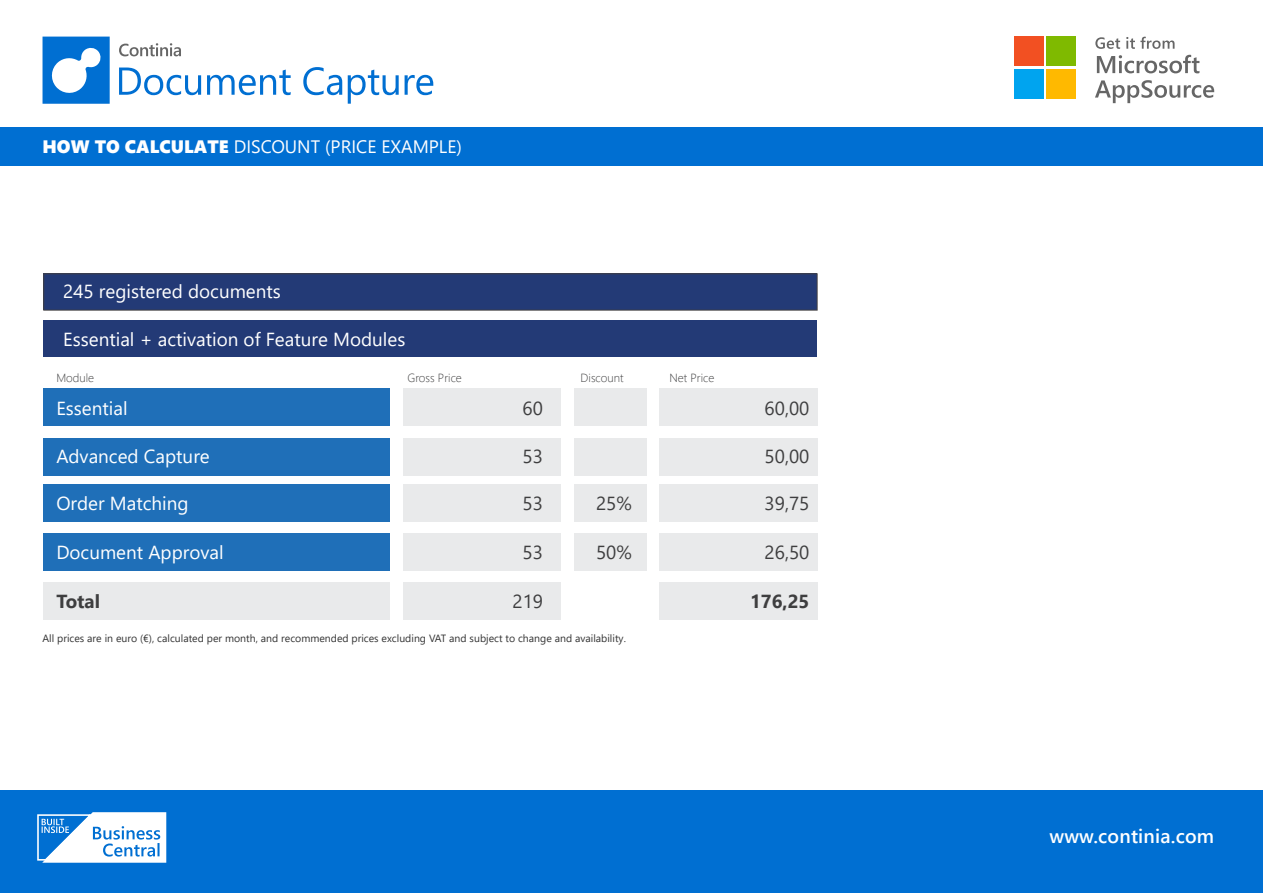
<style>
.page{position:relative;width:1263px;height:893px;background:#fff}
.page>*{position:absolute;margin:0;border:0;box-sizing:border-box;transform-origin:0 0}
.t1{font:600 19.5px "Segoe UI";letter-spacing:.01em;color:#fff}
.t2{font:18.9px "Segoe UI";color:#fff}
.t3{font:18.9px "Segoe UI";color:#3e3e3f}
.t4{font:700 18.9px "Segoe UI";color:#3e3e3f}
.t5{font:18px "Segoe UI";color:#fff}
.t6{font:300 11.85px "Segoe UI";color:#3e3e3f}
.t7{font:10.5px "Segoe UI";color:#333}
.s1{font-family:"Segoe UI Black"}
</style>
<div class="page">
<div style="left:0;top:128px;width:1263px;height:38px;background:#006fd2"></div>
<div style="left:0;top:791px;width:1263px;height:102px;background:#006fd2"></div>
<div style="left:44px;top:274px;width:773px;height:36px;background:#233a76"></div>
<div style="left:44px;top:274px;width:773px;height:36px;border:1px solid #413f41"></div>
<div style="left:44px;top:320px;width:773px;height:36px;background:#233a76"></div>
<div style="left:44px;top:389px;width:346px;height:37px;background:#1f6fb8"></div>
<div style="left:44px;top:438px;width:346px;height:38px;background:#1f6fb8"></div>
<div style="left:44px;top:484px;width:346px;height:38px;background:#1f6fb8"></div>
<div style="left:44px;top:533px;width:346px;height:38px;background:#1f6fb8"></div>
<div style="left:44px;top:582px;width:346px;height:38px;background:#e9eaeb"></div>
<div style="left:403px;top:389px;width:157px;height:37px;background:#e9eaeb"></div>
<div style="left:574px;top:389px;width:73px;height:37px;background:#e9eaeb"></div>
<div style="left:659px;top:389px;width:158px;height:37px;background:#e9eaeb"></div>
<div style="left:404px;top:438px;width:157px;height:38px;background:#e9eaeb"></div>
<div style="left:574px;top:438px;width:73px;height:38px;background:#e9eaeb"></div>
<div style="left:659px;top:438px;width:158px;height:38px;background:#e9eaeb"></div>
<div style="left:404px;top:484px;width:157px;height:38px;background:#e9eaeb"></div>
<div style="left:574px;top:484px;width:73px;height:38px;background:#e9eaeb"></div>
<div style="left:659px;top:484px;width:158px;height:38px;background:#e9eaeb"></div>
<div style="left:404px;top:533px;width:157px;height:38px;background:#e9eaeb"></div>
<div style="left:574px;top:533px;width:73px;height:38px;background:#e9eaeb"></div>
<div style="left:659px;top:533px;width:158px;height:38px;background:#e9eaeb"></div>
<div style="left:403px;top:582px;width:157px;height:38px;background:#e9eaeb"></div>
<div style="left:659px;top:582px;width:158px;height:38px;background:#e9eaeb"></div>
<svg style="left:43px;top:37px;width:67px;height:67px"></svg>
<svg style="left:119px;top:43px;width:62px;height:13px"></svg>
<svg style="left:119px;top:68px;width:82px;height:27px"></svg>
<svg style="left:207px;top:70px;width:84px;height:25px"></svg>
<svg style="left:303px;top:67px;width:39px;height:28px"></svg>
<svg style="left:348px;top:70px;width:51px;height:34px"></svg>
<svg style="left:405px;top:75px;width:28px;height:20px"></svg>
<div style="left:1047px;top:37px;width:29px;height:29px;background:#7fba00"></div>
<div style="left:1047px;top:69px;width:29px;height:29px;background:#ffb900"></div>
<div style="left:1014px;top:37px;width:29px;height:29px;background:#f25022"></div>
<div style="left:1014px;top:69px;width:29px;height:29px;background:#00a4ef"></div>
<svg style="left:1095px;top:37px;width:25px;height:12px"></svg>
<svg style="left:1126px;top:37px;width:48px;height:12px"></svg>
<svg style="left:1097px;top:55px;width:102px;height:18px"></svg>
<svg style="left:1095px;top:80px;width:119px;height:23px"></svg>
<svg style="left:37px;top:812px;width:129px;height:51px"></svg>
<p class="t5" style="left:43px;top:129px;width:421px"><span class="s1">HOW TO CALCULATE</span> DISCOUNT (PRICE EXAMPLE)</p>
<p class="t2" style="left:63px;top:273px;width:219px">245 registered documents</p>
<p class="t2" style="left:63px;top:321px;width:344px">Essential + activation of Feature Modules</p>
<p class="t6" style="left:56px;top:366px;width:39px">Module</p>
<p class="t6" style="left:407px;top:366px;width:56px">Gross Price</p>
<p class="t6" style="left:581px;top:366px;width:44px">Discount</p>
<p class="t6" style="left:669px;top:366px;width:46px">Net Price</p>
<p class="t2" style="left:56px;top:390px;width:73px">Essential</p>
<p class="t3" style="left:523px;top:390px;width:22px">60</p>
<p class="t3" style="left:765px;top:390px;width:46px">60,00</p>
<p class="t3" style="left:765px;top:438px;width:46px">50,00</p>
<p class="t3" style="left:765px;top:485px;width:46px">39,75</p>
<p class="t3" style="left:765px;top:534px;width:46px">26,50</p>
<p class="t4" style="left:750px;top:583px;width:61px">176,25</p>
<p class="t2" style="left:56px;top:438px;width:155px">Advanced Capture</p>
<p class="t2" style="left:56px;top:485px;width:134px">Order Matching</p>
<p class="t2" style="left:56px;top:534px;width:169px">Document Approval</p>
<p class="t4" style="left:56px;top:583px;width:45px">Total</p>
<p class="t3" style="left:523px;top:438px;width:22px">53</p>
<p class="t3" style="left:523px;top:485px;width:22px">53</p>
<p class="t3" style="left:523px;top:534px;width:22px">53</p>
<p class="t3" style="left:596px;top:485px;width:37px">25%</p>
<p class="t3" style="left:596px;top:534px;width:37px">50%</p>
<p class="t3" style="left:512px;top:583px;width:32px">219</p>
<p class="t7" style="left:43px;top:628px;width:585px">All prices are in euro (€), calculated per month, and recommended prices excluding VAT and subject to change and availability.</p>
<p class="t1" style="left:1049px;top:818px;width:166px">www.continia.com</p>
</div>
